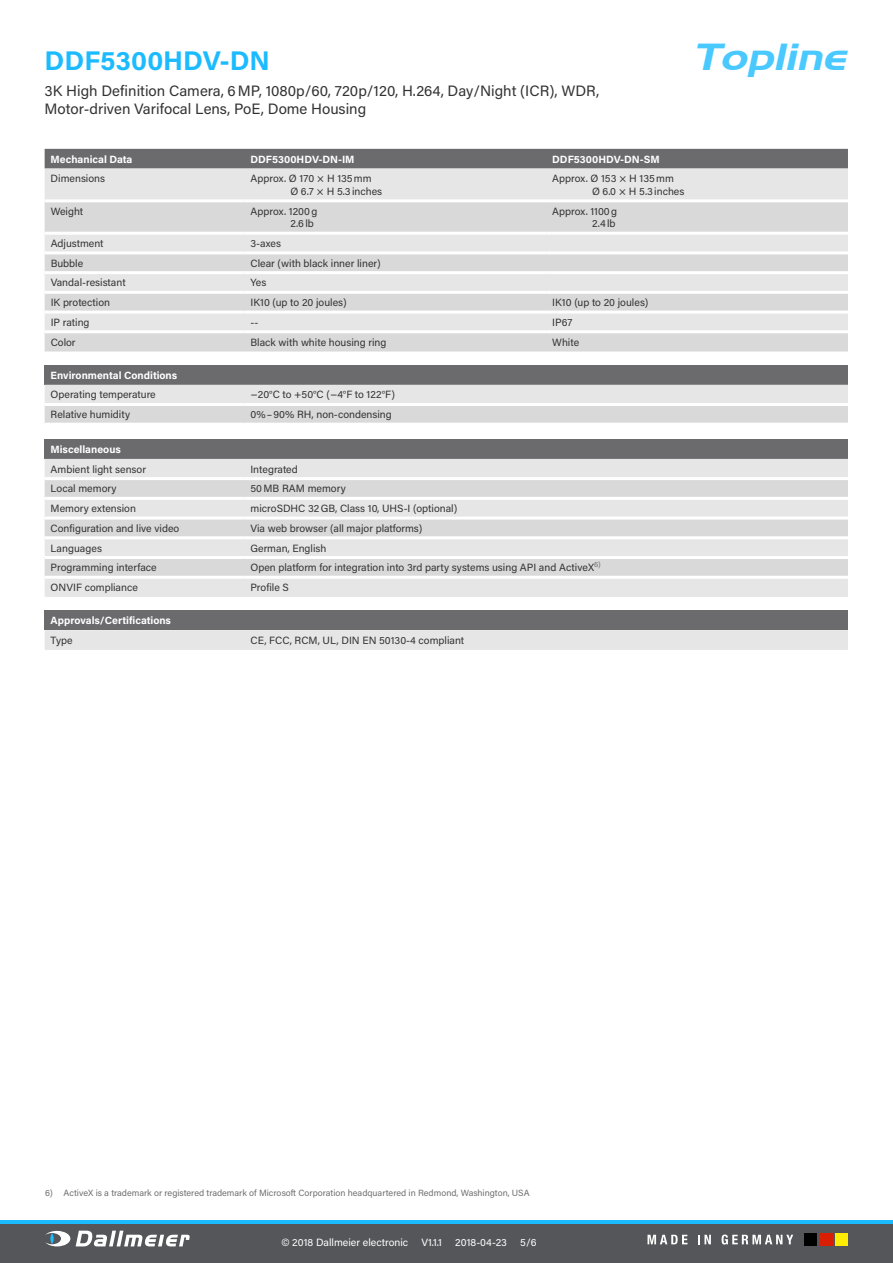
<style>
.page{position:relative;width:893px;height:1263px;background:#fff}
.page>*{position:absolute;margin:0;border:0;box-sizing:border-box;transform-origin:0 0}
.t1{font:italic 37.5px "Hanzel Wide";color:#49c9ff}
.t2{font:700 27px "Acumin Pro";color:#1cbbff}
.t3{font:15px/18px "Acumin Pro";color:#333}
.t4{font:10.5px/12.6px "Acumin Pro";color:#333}
.t5{font:700 10.5px "Acumin Pro";color:#fff}
.t6{font:10.5px "Acumin Pro";color:#fff}
.t7{font:9px "Acumin Pro";color:#6f6f6e}
</style>
<div class="page">
<svg style="left:0;top:1220px;width:893px;height:5px;background:#27a6de"></svg>
<div style="left:0;top:1225px;width:893px;height:38px;background:#55565a"></div>
<svg style="left:76px;top:1230px;width:114px;height:16px"></svg>
<svg style="left:45px;top:1231px;width:25px;height:15px"></svg>
<svg style="left:50px;top:1233px;width:4px;height:11px"></svg>
<div style="left:804px;top:1233px;width:13px;height:13px;background:#000"></div>
<div style="left:820px;top:1233px;width:13px;height:13px;background:#d91e04"></div>
<div style="left:835px;top:1233px;width:13px;height:13px;background:#ffed00"></div>
<svg style="left:647px;top:1235px;width:40px;height:9px"></svg>
<svg style="left:698px;top:1235px;width:13px;height:9px"></svg>
<svg style="left:722px;top:1234px;width:71px;height:10px"></svg>
<div style="left:45px;top:149px;width:803px;height:20px;background:#6b6b6e"></div>
<div style="left:45px;top:169px;width:803px;height:30px;background:#e6e6e6"></div>
<svg style="left:45px;top:202px;width:803px;height:149px;background:#dedede"></svg>
<hr style="left:45px;top:232px;width:199px;height:3px;background:#fff">
<hr style="left:244px;top:232px;width:302px;height:3px;background:#fff">
<hr style="left:546px;top:232px;width:302px;height:3px;background:#fff">
<hr style="left:45px;top:251px;width:199px;height:3px;background:#fff">
<hr style="left:244px;top:251px;width:302px;height:3px;background:#fff">
<hr style="left:546px;top:251px;width:302px;height:3px;background:#fff">
<hr style="left:45px;top:271px;width:199px;height:3px;background:#fff">
<hr style="left:244px;top:271px;width:302px;height:3px;background:#fff">
<hr style="left:546px;top:271px;width:302px;height:3px;background:#fff">
<hr style="left:45px;top:291px;width:199px;height:3px;background:#fff">
<hr style="left:244px;top:291px;width:302px;height:3px;background:#fff">
<hr style="left:546px;top:291px;width:302px;height:3px;background:#fff">
<hr style="left:45px;top:311px;width:199px;height:3px;background:#fff">
<hr style="left:244px;top:311px;width:302px;height:3px;background:#fff">
<hr style="left:546px;top:311px;width:302px;height:3px;background:#fff">
<hr style="left:45px;top:330px;width:199px;height:3px;background:#fff">
<hr style="left:244px;top:330px;width:302px;height:3px;background:#fff">
<hr style="left:546px;top:330px;width:302px;height:3px;background:#fff">
<div style="left:45px;top:365px;width:803px;height:20px;background:#6b6b6e"></div>
<svg style="left:45px;top:385px;width:803px;height:38px;background:#e0e0e0"></svg>
<hr style="left:45px;top:403px;width:199px;height:3px;background:#fff">
<hr style="left:244px;top:403px;width:604px;height:3px;background:#fff">
<div style="left:45px;top:439px;width:803px;height:20px;background:#6b6b6e"></div>
<div style="left:45px;top:459px;width:803px;height:138px;background:#e6e6e6"></div>
<svg style="left:45px;top:480px;width:803px;height:96px;background:#dedede"></svg>
<hr style="left:45px;top:477px;width:199px;height:3px;background:#fff">
<hr style="left:244px;top:477px;width:604px;height:3px;background:#fff">
<hr style="left:45px;top:497px;width:199px;height:3px;background:#fff">
<hr style="left:244px;top:497px;width:604px;height:3px;background:#fff">
<hr style="left:45px;top:516px;width:199px;height:3px;background:#fff">
<hr style="left:244px;top:516px;width:604px;height:3px;background:#fff">
<hr style="left:45px;top:536px;width:199px;height:3px;background:#fff">
<hr style="left:244px;top:536px;width:604px;height:3px;background:#fff">
<hr style="left:45px;top:556px;width:199px;height:3px;background:#fff">
<hr style="left:244px;top:556px;width:604px;height:3px;background:#fff">
<hr style="left:45px;top:576px;width:199px;height:3px;background:#fff">
<hr style="left:244px;top:576px;width:604px;height:3px;background:#fff">
<div style="left:45px;top:610px;width:803px;height:20px;background:#6b6b6e"></div>
<div style="left:45px;top:630px;width:803px;height:20px;background:#e6e6e6"></div>
<h2 class="t2" style="left:45px;top:41px;width:227px">DDF5300HDV-DN</h2>
<h3 class="t3" style="left:45px;top:81px;width:556px">3K High Definition Camera, 6MP, 1080p/60, 720p/120, H.264, Day/Night (ICR), WDR,<br>Motor-driven Varifocal Lens, PoE, Dome Housing</h3>
<h1 class="t1" style="left:693px;top:35px;width:154px">Topline</h1>
<p class="t5" style="left:51px;top:151px;width:83px">Mechanical Data</p>
<p class="t5" style="left:250px;top:151px;width:106px">DDF5300HDV-DN-IM</p>
<p class="t5" style="left:552px;top:151px;width:109px">DDF5300HDV-DN-SM</p>
<p class="t4" style="left:51px;top:172px;width:56px">Dimensions</p>
<p class="t4" style="left:290px;top:172px;width:93px;text-indent:-40px">Approx. Ø 170 × H 135mm<br>Ø 6.7 × H 5.3inches</p>
<p class="t4" style="left:592px;top:172px;width:94px;text-indent:-40px">Approx. Ø 153 × H 135mm<br>Ø 6.0 × H 5.3inches</p>
<p class="t4" style="left:51px;top:204px;width:34px">Weight</p>
<p class="t4" style="left:290px;top:204px;width:28px;text-indent:-40px">Approx. 1200g<br>2.6lb</p>
<p class="t4" style="left:552px;top:204px;width:66px;text-align:right">Approx. 1100g<br>2.4lb</p>
<p class="t4" style="left:51px;top:236px;width:54px">Adjustment</p>
<p class="t4" style="left:251px;top:236px;width:32px">3-axes</p>
<p class="t4" style="left:51px;top:256px;width:34px">Bubble</p>
<p class="t4" style="left:251px;top:256px;width:132px">Clear (with black inner liner)</p>
<p class="t4" style="left:51px;top:276px;width:77px">Vandal-resistant</p>
<p class="t4" style="left:251px;top:276px;width:17px">Yes</p>
<p class="t4" style="left:51px;top:296px;width:61px">IK protection</p>
<p class="t4" style="left:251px;top:296px;width:98px">IK10 (up to 20 joules)</p>
<p class="t4" style="left:552px;top:296px;width:98px">IK10 (up to 20 joules)</p>
<p class="t4" style="left:51px;top:315px;width:40px">IP rating</p>
<p class="t4" style="left:251px;top:315px;width:9px">--</p>
<p class="t4" style="left:552px;top:315px;width:22px">IP67</p>
<p class="t4" style="left:51px;top:335px;width:26px">Color</p>
<p class="t4" style="left:251px;top:335px;width:137px">Black with white housing ring</p>
<p class="t4" style="left:552px;top:335px;width:28px">White</p>
<p class="t5" style="left:51px;top:368px;width:128px">Environmental Conditions</p>
<p class="t4" style="left:51px;top:388px;width:107px">Operating temperature</p>
<p class="t4" style="left:250px;top:388px;width:146px">−20°C to +50°C (−4°F to 122°F)</p>
<p class="t4" style="left:51px;top:408px;width:81px">Relative humidity</p>
<p class="t4" style="left:250px;top:408px;width:143px">0%–90% RH, non-condensing</p>
<p class="t5" style="left:51px;top:442px;width:72px">Miscellaneous</p>
<p class="t4" style="left:51px;top:462px;width:97px">Ambient light sensor</p>
<p class="t4" style="left:250px;top:462px;width:49px">Integrated</p>
<p class="t4" style="left:51px;top:482px;width:67px">Local memory</p>
<p class="t4" style="left:250px;top:482px;width:97px">50MB RAM memory</p>
<p class="t4" style="left:51px;top:502px;width:87px">Memory extension</p>
<p class="t4" style="left:250px;top:502px;width:208px">microSDHC 32GB, Class 10, UHS-I (optional)</p>
<p class="t4" style="left:51px;top:521px;width:130px">Configuration and live video</p>
<p class="t4" style="left:250px;top:521px;width:173px">Via web browser (all major platforms)</p>
<p class="t4" style="left:51px;top:541px;width:53px">Languages</p>
<p class="t4" style="left:250px;top:541px;width:77px">German, English</p>
<p class="t4" style="left:51px;top:561px;width:108px">Programming interface</p>
<p class="t4" style="left:250px;top:561px;width:352px">Open platform for integration into 3rd party systems using API and ActiveX<sup>6)</sup></p>
<p class="t4" style="left:51px;top:580px;width:89px">ONVIF compliance</p>
<p class="t4" style="left:250px;top:580px;width:40px">Profile S</p>
<p class="t5" style="left:51px;top:613px;width:122px">Approvals/Certifications</p>
<p class="t4" style="left:51px;top:633px;width:24px">Type</p>
<p class="t4" style="left:250px;top:633px;width:215px">CE, FCC, RCM, UL, DIN EN 50130-4 compliant</p>
<p class="t7" style="left:45px;top:1187px;width:486px">6) ActiveX is a trademark or registered trademark of Microsoft Corporation headquartered in Redmond, Washington, USA</p>
<p class="t6" style="left:281px;top:1235px;width:128px">© 2018 Dallmeier electronic</p>
<p class="t6" style="left:421px;top:1235px;width:22px">V1.1.1</p>
<p class="t6" style="left:455px;top:1235px;width:53px">2018-04-23</p>
<p class="t6" style="left:520px;top:1235px;width:18px">5/6</p>
</div>
